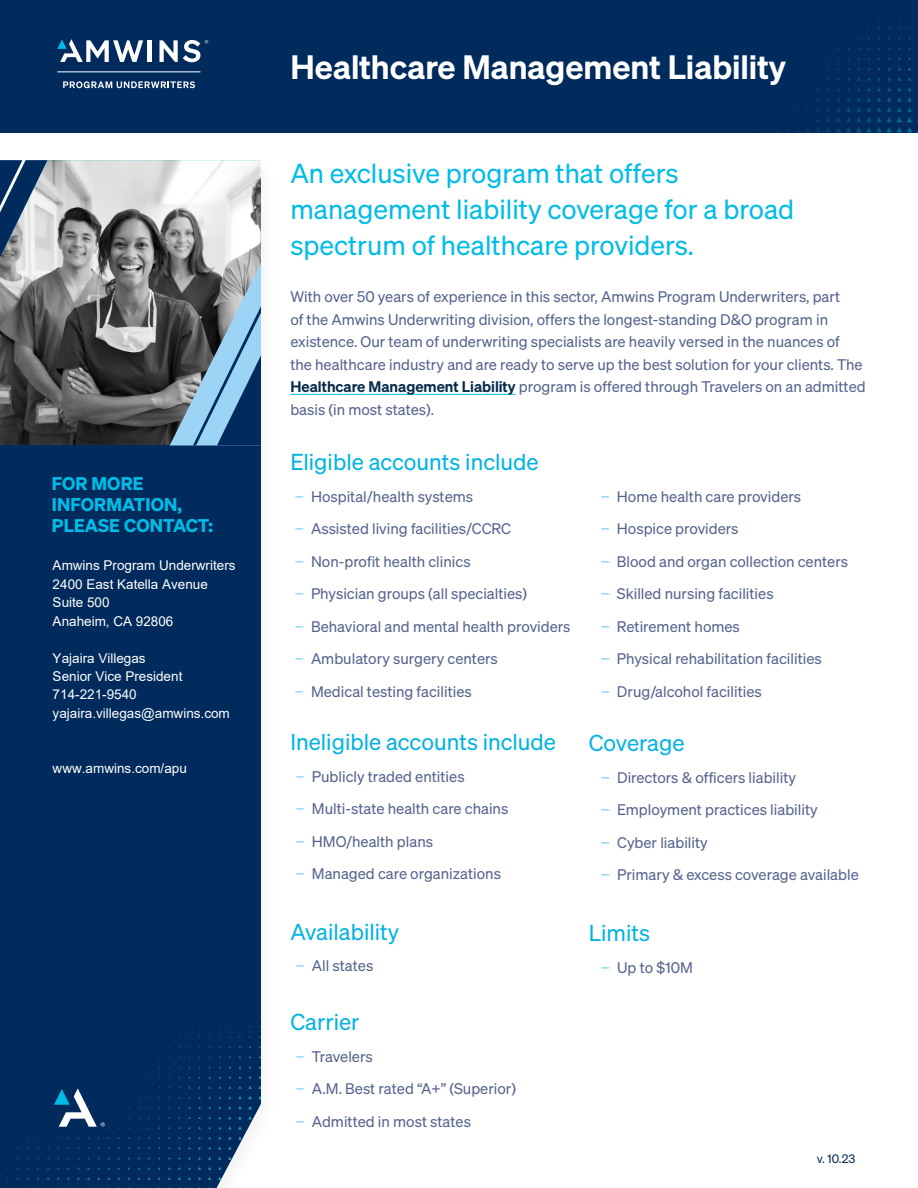
<style>
.page{position:relative;width:918px;height:1188px;background:#fff}
.page>*{position:absolute;margin:0;border:0;box-sizing:border-box;transform-origin:0 0}
.t1{font:600 33px "Sohne";color:#fff}
.t2{font:27px/36px "Sohne Buch";color:#00bce7}
.t3{font:22.5px "Sohne Buch";color:#04b3e1}
.t4{font:22.5px "Sohne Buch";color:#00b3e3}
.t5{font:18px/21px "Sohne Dreiviertelfett";letter-spacing:.01em;color:#00bce7}
.t6{font:15px/32.4px "Sohne Buch";color:#55648d}
.t7{font:13.5px/18.5px "Arial";color:#fff}
.t8{font:12px "Sohne Buch";color:#072c49}
.s1{font-family:"Sohne";font-weight:600;color:#072c49}
.s2{color:#80d3ef}
</style>
<div class="page">
<div style="left:0;top:445px;width:261px;height:564px;background:#002b5c"></div>
<img style="left:0;top:1009px;width:261px;height:179px">
<svg style="left:54px;top:1088px;width:51px;height:39px"></svg>
<img style="left:0;top:160px;width:261px;height:285px">
<svg style="left:170px;top:263px;width:91px;height:183px;background:#678295"></svg>
<div style="left:0;top:0;width:918px;height:132px;background:#002b5c"></div>
<img style="left:757px;top:7px;width:161px;height:125px">
<svg style="left:0;top:160px;width:35px;height:53px;background:#2c5078"></svg>
<hr style="left:290px;top:394px;width:226px;height:1px;background:#00bce7">
<div style="left:147px;top:40px;width:5px;height:22px;background:#fff"></div>
<svg style="left:57px;top:39px;width:86px;height:23px"></svg>
<hr style="left:57px;top:72px;width:143px;height:1px;background:#fff">
<svg style="left:63px;top:81px;width:132px;height:7px"></svg>
<svg style="left:160px;top:40px;width:48px;height:22px"></svg>
<p class="t5" style="left:52px;top:472px;width:163px">FOR MORE<br>INFORMATION,<br>PLEASE CONTACT:</p>
<p class="t7" style="left:53px;top:556px;width:184px">Amwins Program Underwriters<br>2400 East Katella Avenue<br>Suite 500<br>Anaheim, CA 92806</p>
<p class="t7" style="left:53px;top:649px;width:179px">Yajaira Villegas<br>Senior Vice President<br>714-221-9540 yajaira.villegas@amwins.com</p>
<p class="t7" style="left:53px;top:759px;width:136px">www.amwins.com/apu</p>
<h1 class="t1" style="left:290px;top:47px;width:497px">Healthcare Management Liability</h1>
<h2 class="t2" style="left:290px;top:154px;width:505px">An exclusive program that offers management liability coverage for a broad spectrum of healthcare providers.</h2>
<p class="t6" style="left:290px;top:285px;width:577px;line-height:22.5px">With over 50 years of experience in this sector, Amwins Program Underwriters, part<br>of the Amwins Underwriting division, offers the longest-standing D&amp;O program in existence. Our team of underwriting specialists are heavily versed in the nuances of<br>the healthcare industry and are ready to serve up the best solution for your clients. The <span class="s1">Healthcare Management Liability</span> program is offered through Travelers on an admitted basis (in most states).</p>
<h3 class="t4" style="left:290px;top:448px;width:250px">Eligible accounts include</h3>
<p class="t6" style="left:295px;top:480px;width:277px"><span class="s2">−</span> Hospital/health systems<br><span class="s2">−</span> Assisted living facilities/CCRC<br><span class="s2">−</span> Non-profit health clinics<br><span class="s2">−</span> Physician groups (all specialties)<br><span class="s2">−</span> Behavioral and mental health providers <span class="s2">−</span> Ambulatory surgery centers<br><span class="s2">−</span> Medical testing facilities</p>
<p class="t6" style="left:601px;top:480px;width:249px"><span class="s2">−</span> Home health care providers<br><span class="s2">−</span> Hospice providers<br><span class="s2">−</span> Blood and organ collection centers <span class="s2">−</span> Skilled nursing facilities<br><span class="s2">−</span> Retirement homes<br><span class="s2">−</span> Physical rehabilitation facilities<br><span class="s2">−</span> Drug/alcohol facilities</p>
<h3 class="t3" style="left:290px;top:729px;width:267px">Ineligible accounts include</h3>
<p class="t6" style="left:296px;top:760px;width:214px"><span class="s2">−</span> Publicly traded entities<br><span class="s2">−</span> Multi-state health care chains <span class="s2">−</span> HMO/health plans<br><span class="s2">−</span> Managed care organizations</p>
<h3 class="t3" style="left:290px;top:918px;width:110px">Availability</h3>
<p class="t6" style="left:296px;top:950px;width:79px"><span class="s2">−</span> All states</p>
<h3 class="t3" style="left:290px;top:1009px;width:71px">Carrier</h3>
<p class="t6" style="left:296px;top:1040px;width:222px"><span class="s2">−</span> Travelers<br><span class="s2">−</span> A.M. Best rated “A+” (Superior) <span class="s2">−</span> Admitted in most states</p>
<h3 class="t3" style="left:589px;top:730px;width:97px">Coverage</h3>
<p class="t6" style="left:601px;top:761px;width:259px"><span class="s2">−</span> Directors &amp; officers liability<br><span class="s2">−</span> Employment practices liability<br><span class="s2">−</span> Cyber liability<br><span class="s2">−</span> Primary &amp; excess coverage available</p>
<h3 class="t3" style="left:589px;top:920px;width:63px">Limits</h3>
<p class="t6" style="left:601px;top:951px;width:93px"><span class="s2">−</span> Up to $10M</p>
<p class="t8" style="left:817px;top:1152px;width:40px">v. 10.23</p>
</div>
